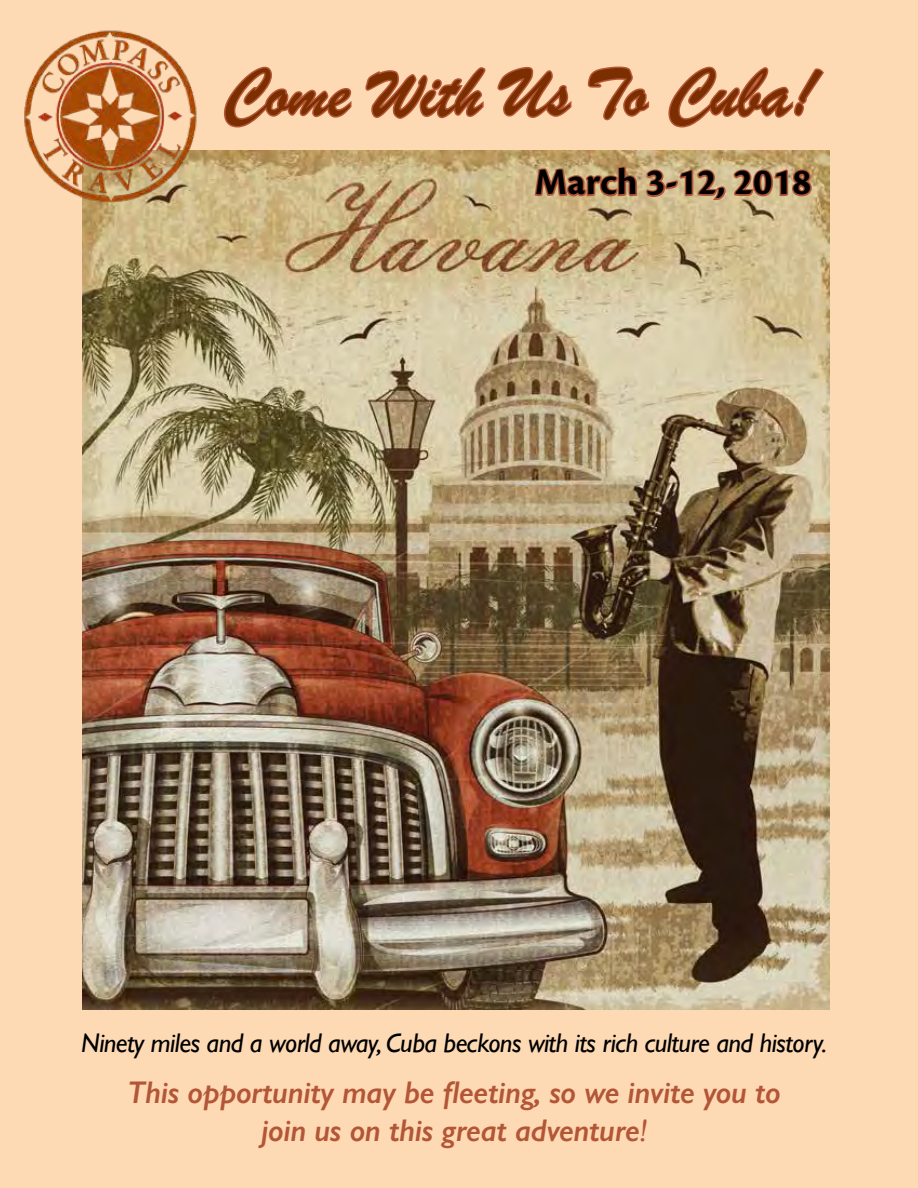
<style>
.page{position:relative;width:918px;height:1188px;background:#fedab4}
.page>*{position:absolute;margin:0;border:0;box-sizing:border-box;transform-origin:0 0}
.t1{font:72px "Brush Script";color:#7b2e00}
.t2{font:700 39px "Cronos Pro";color:#000}
.t3{font:italic 600 31.5px/37.8px "Gill Sans";letter-spacing:-.01em;color:#b35637;text-align:center}
.t4{font:italic 27px "Gill Sans";letter-spacing:-.02em;color:#000}
.s1{font-weight:400}
</style>
<div class="page">
<img style="left:83px;top:151px;width:746px;height:858px">
<img style="left:24px;top:30px;width:181px;height:176px">
<svg style="left:533px;top:160px;width:280px;height:41px;background:#c4986d"></svg>
<svg style="left:223px;top:66px;width:129px;height:62px"></svg>
<svg style="left:365px;top:67px;width:121px;height:52px"></svg>
<svg style="left:497px;top:66px;width:75px;height:52px"></svg>
<svg style="left:587px;top:66px;width:63px;height:55px"></svg>
<svg style="left:668px;top:66px;width:156px;height:62px"></svg>
<h1 class="t1" style="left:223px;top:46px;width:594px">Come With Us To Cuba!</h1>
<p class="t2" style="left:535px;top:160px;width:278px">March 3-12, 2018</p>
<p class="t4" style="left:81px;top:1027px;width:747px">Ninety miles and a world away, Cuba beckons with its rich culture and history.</p>
<p class="t3" style="left:128px;top:1073px;width:654px">This opportunity may be fleeting, so we invite you to join us on this great adventure<span class="s1">!</span></p>
</div>
